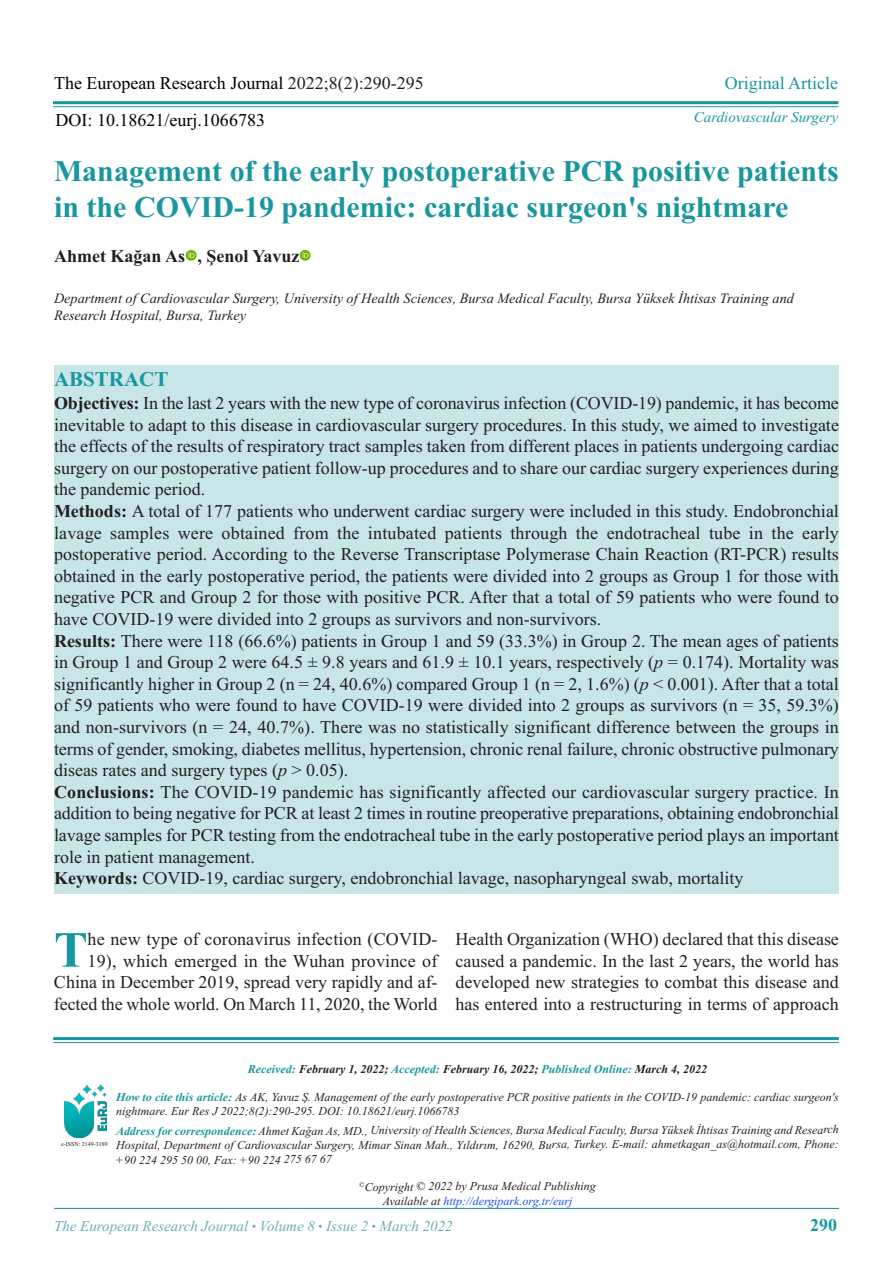
<style>
.page{position:relative;width:893px;height:1263px;background:#fff}
.page>*{position:absolute;margin:0;border:0;box-sizing:border-box;transform-origin:0 0}
.t1{font:700 50.55px "Times New Roman";color:#18979e}
.t2{font:700 30px/36px "Times New Roman";color:#18979e}
.t3{font:700 21px "Times New Roman";color:#18979e}
.t4{font:18px/21.6px "Times New Roman";color:#231f20}
.t5{font:18px/36.9px "Times New Roman";color:#000}
.t6{font:700 18px "Times New Roman";color:#231f20}
.t7{font:18px "Times New Roman";color:#18979e}
.t8{font:700 18px "Times New Roman";color:#18979e}
.t9{font:italic 15px "Times New Roman";color:#67afb5}
.t10{font:italic 15px "Times New Roman";color:#18979e}
.t11{font:italic 14.25px/17.1px "Times New Roman";color:#231f20}
.t12{font:italic 12px/14.7px "Times New Roman";color:#231f20;text-align:justify}
.t13{font:italic 700 12px "Times New Roman";color:#231f20}
.t14{font:6px "Times New Roman";color:#231f20}
.s1{color:#231f20}
.s2{font-weight:700}
.s3{font-style:italic}
.s4{color:#18979e}
.s5{font-weight:700;color:#18979e}
.s6{color:#104df6}
</style>
<div class="page">
<svg style="left:300px;top:250px;width:11px;height:11px"></svg>
<svg style="left:185px;top:250px;width:12px;height:11px"></svg>
<div style="left:54px;top:365px;width:785px;height:529px;background:#c8e5e7"></div>
<img style="left:64px;top:1084px;width:43px;height:54px">
<hr style="left:54px;top:1208px;width:785px;height:1px;background:#18979e">
<hr style="left:53px;top:1037px;width:786px;height:3px;background:#18979e">
<hr style="left:53px;top:1042px;width:786px;height:1px;background:#18979e">
<hr style="left:53px;top:101px;width:785px;height:3px;background:#18979e">
<hr style="left:53px;top:106px;width:785px;height:1px;background:#18979e">
<p class="t5" style="left:54px;top:64px;width:371px">The European Research Journal <span class="s1">2022;8(2):290-295<br></span>DOI: 10.18621/eurj.1066783</p>
<p class="t7" style="left:725px;top:72px;width:115px">Original Article</p>
<p class="t10" style="left:694px;top:108px;width:146px">Cardiovascular Surgery</p>
<h2 class="t2" style="left:54px;top:153px;width:786px">Management of the early postoperative PCR positive patients in the COVID-19 pandemic: cardiac surgeon's nightmare</h2>
<p class="t6" style="left:54px;top:245px;width:247px">Ahmet Kağan As , Şenol Yavuz</p>
<p class="t11" style="left:54px;top:289px;width:741px">Department of Cardiovascular Surgery, University of Health Sciences, Bursa Medical Faculty, Bursa Yüksek İhtisas Training and<br>Research Hospital, Bursa, Turkey</p>
<p class="t3" style="left:54px;top:366px;width:116px">ABSTRACT</p>
<p class="t4" style="left:54px;top:392px;width:786px"><span class="s2">Objectives:</span> In the last 2 years with the new type of coronavirus infection (COVID-19) pandemic, it has become inevitable to adapt to this disease in cardiovascular surgery procedures. In this study, we aimed to investigate the effects of the results of respiratory tract samples taken from different places in patients undergoing cardiac surgery on our postoperative patient follow-up procedures and to share our cardiac surgery experiences during the pandemic period.<br><span class="s2">Methods:</span> A total of 177 patients who underwent cardiac surgery were included in this study. Endobronchial lavage samples were obtained from the intubated patients through the endotracheal tube in the early postoperative period. According to the Reverse Transcriptase Polymerase Chain Reaction (RT-PCR) results obtained in the early postoperative period, the patients were divided into 2 groups as Group 1 for those with negative PCR and Group 2 for those with positive PCR. After that a total of 59 patients who were found to have COVID-19 were divided into 2 groups as survivors and non-survivors.<br><span class="s2">Results:</span> There were 118 (66.6%) patients in Group 1 and 59 (33.3%) in Group 2. The mean ages of patients in Group 1 and Group 2 were 64.5 ± 9.8 years and 61.9 ± 10.1 years, respectively (<span class="s3">p</span> = 0.174). Mortality was significantly higher in Group 2 (n = 24, 40.6%) compared Group 1 (n = 2, 1.6%) (<span class="s3">p</span> &lt; 0.001). After that a total of 59 patients who were found to have COVID-19 were divided into 2 groups as survivors (n = 35, 59.3%) and non-survivors (n = 24, 40.7%). There was no statistically significant difference between the groups in terms of gender, smoking, diabetes mellitus, hypertension, chronic renal failure, chronic obstructive pulmonary diseas rates and surgery types (<span class="s3">p</span> &gt; 0.05).<br><span class="s2">Conclusions:</span> The COVID-19 pandemic has significantly affected our cardiovascular surgery practice. In addition to being negative for PCR at least 2 times in routine preoperative preparations, obtaining endobronchial lavage samples for PCR testing from the endotracheal tube in the early postoperative period plays an important role in patient management.<br><span class="s2">Keywords:</span> COVID-19, cardiac surgery, endobronchial lavage, nasopharyngeal swab, mortality</p>
<p class="t4" style="left:54px;top:928px;width:385px;text-align:right">he new type of coronavirus infection (COVID-<br>19), which emerged in the Wuhan province of China in December 2019, spread very rapidly and af&shy;fected the whole world. On March 11, 2020, the World</p>
<p class="t4" style="left:455px;top:928px;width:385px;text-align:justify">Health Organization (WHO) declared that this disease caused a pandemic. In the last 2 years, the world has developed new strategies to combat this disease and has entered into a restructuring in terms of approach</p>
<h1 class="t1" style="left:54px;top:920px;width:35px">T</h1>
<p class="t13" style="left:248px;top:1062px;width:461px"><span class="s4">Received:</span> February 1, 2022; <span class="s4">Accepted:</span> February 16, 2022; <span class="s4">Published Online:</span> March 4, 2022</p>
<p class="t12" style="left:116px;top:1089px;width:724px"><span class="s5">How to cite this article:</span> As AK, Yavuz Ş. Management of the early postoperative PCR positive patients in the COVID-19 pandemic: cardiac surgeon's nightmare. Eur Res J 2022;8(2):290-295. DOI: 10.18621/eurj.1066783</p>
<p class="t12" style="left:116px;top:1122px;width:724px"><span class="s5">Address for correspondence:</span> Ahmet Kağan As, MD., University of Health Sciences, Bursa Medical Faculty, Bursa Yüksek İhtisas Training and Research Hospital, Department of Cardiovascular Surgery, Mimar Sinan Mah., Yıldırım, 16290, Bursa, Turkey. E-mail: ahmetkagan_as@hotmail.com, Phone: +90 224 295 50 00, Fax: +90 224 275 67 67</p>
<p class="t12" style="left:359px;top:1179px;width:238px;text-align:center"><sup>©</sup>Copyright © 2022 by Prusa Medical Publishing<br>Available at <span class="s6">http://dergipark.org.tr/eurj</span></p>
<p class="t14" style="left:61px;top:1141px;width:48px">e-ISSN: 2149-3189</p>
<p class="t9" style="left:54px;top:1217px;width:400px">The European Research Journal Volume 8 Issue 2 March 2022</p>
<p class="t8" style="left:810px;top:1214px;width:28px">290</p>
</div>
